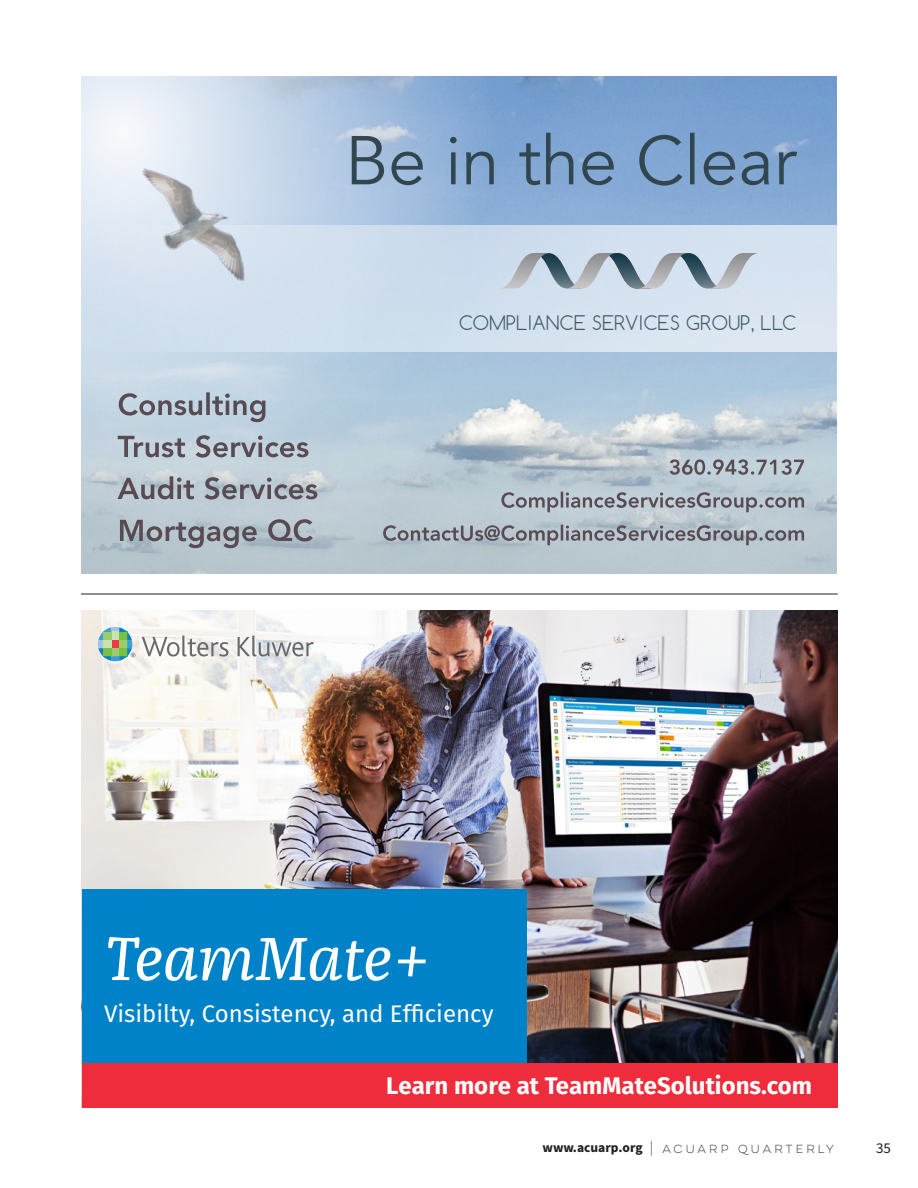
<style>
.page{position:relative;width:918px;height:1188px;background:#fff}
.page>*{position:absolute;margin:0;border:0;box-sizing:border-box;transform-origin:0 0}
.t1{font:italic 63.3px "Franziska Pro";letter-spacing:-.005em;color:#fff}
.t2{font:24px "Fira Sans";color:#fff}
.t3{font:700 24px "Fira Sans";color:#fff}
.t4{font:300 18.9px "Comfortaa";letter-spacing:.02em;color:#3d5867}
.t5{font:15px "Source Sans Pro";color:#231f20}
.t6{font:10.5px "Lulo Clean One";letter-spacing:.1em;color:#3e3e3f}
.s1{font-family:"Source Sans Pro";font-weight:700;font-size:13.5px;color:#231f20}
.s2{font-family:"Source Sans 3";font-weight:300;font-size:15px}
</style>
<div class="page">
<img style="left:81px;top:76px;width:756px;height:497px">
<svg style="left:81px;top:76px;width:512px;height:432px;background:#b9ccdf"></svg>
<div style="left:95px;top:226px;width:742px;height:126px;background:#d3e0ef"></div>
<svg style="left:352px;top:133px;width:445px;height:53px;background:#7796ba"></svg>
<svg style="left:120px;top:519px;width:193px;height:29px;background:#989fa8"></svg>
<svg style="left:118px;top:476px;width:199px;height:24px;background:#9ea3ab"></svg>
<svg style="left:118px;top:435px;width:190px;height:23px;background:#a1a8b2"></svg>
<svg style="left:119px;top:392px;width:146px;height:30px;background:#a5afbb"></svg>
<svg style="left:383px;top:525px;width:421px;height:20px;background:#9da4ac"></svg>
<svg style="left:501px;top:492px;width:303px;height:20px;background:#a3aab2"></svg>
<svg style="left:670px;top:459px;width:134px;height:16px;background:#9da3ab"></svg>
<svg style="left:501px;top:253px;width:257px;height:36px"></svg>
<img style="left:128px;top:159px;width:125px;height:122px">
<hr style="left:81px;top:594px;width:757px;height:1px;background:#231f20">
<img style="left:82px;top:611px;width:756px;height:452px">
<div style="left:82px;top:890px;width:445px;height:173px;background:#0082c9"></div>
<div style="left:82px;top:1063px;width:756px;height:44px;background:#ee2c3b"></div>
<svg style="left:142px;top:636px;width:87px;height:21px"></svg>
<svg style="left:238px;top:636px;width:76px;height:21px"></svg>
<svg style="left:98px;top:627px;width:37px;height:34px"></svg>
<p class="t4" style="left:459px;top:311px;width:338px">COMPLIANCE SERVICES GROUP, LLC</p>
<p class="t1" style="left:104px;top:919px;width:328px">TeamMate+</p>
<p class="t2" style="left:104px;top:997px;width:391px">Visibilty, Consistency, and Efficiency</p>
<p class="t3" style="left:386px;top:1069px;width:428px">Learn more at TeamMateSolutions.com</p>
<p class="t6" style="left:542px;top:1142px;width:295px"><span class="s1">www.acuarp.org</span> <span class="s2">|</span> ACUARP QUARTERLY</p>
<p class="t5" style="left:876px;top:1138px;width:16px">35</p>
</div>
